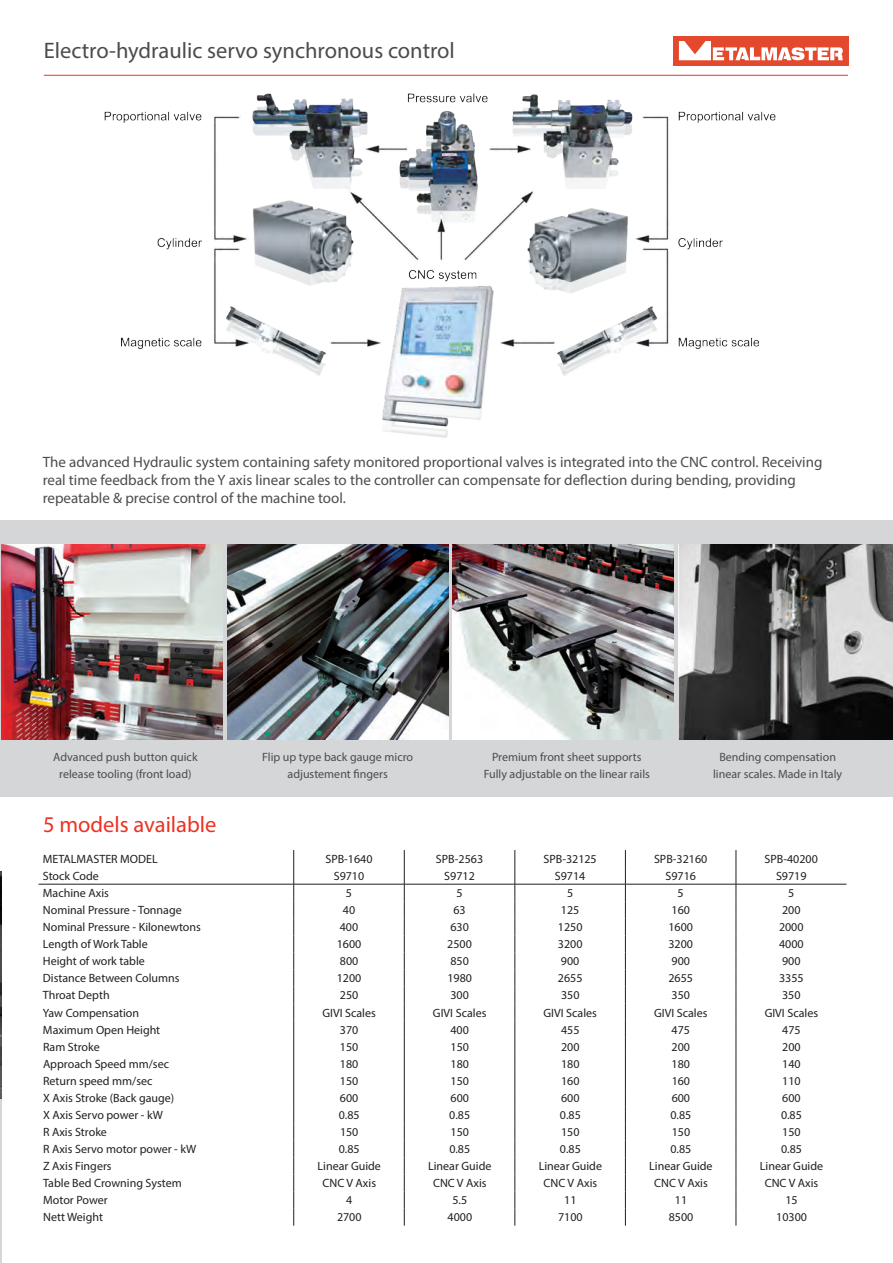
<style>
.page{position:relative;width:893px;height:1263px;background:#fff}
.page>*{position:absolute;margin:0;border:0;box-sizing:border-box;transform-origin:0 0}
.t1{font:22.5px "Myriad Pro";color:#4b4c4d}
.t2{font:22.5px "Myriad Pro";color:#ef3122}
.t3{font:15px/18px "Myriad Pro";color:#4b4c4d}
.t4{font:12px "Myriad Pro";color:#231f20}
.t5{font:12px/16.5px "Myriad Pro";color:#4b4c4d;text-align:center}
</style>
<div class="page">
<div style="left:1px;top:520px;width:892px;height:276px;background:#d5d6d8"></div>
<hr style="left:0;top:912px;width:1px;height:351px;background:#d5d6d8">
<img style="left:453px;top:545px;width:221px;height:194px">
<img style="left:678px;top:544px;width:215px;height:195px">
<img style="left:227px;top:545px;width:221px;height:194px">
<img style="left:1px;top:544px;width:222px;height:195px">
<img style="left:104px;top:93px;width:672px;height:345px">
<hr style="left:44px;top:75px;width:804px;height:1px;background:#ef3122">
<svg style="left:293px;top:850px;width:1px;height:376px"></svg>
<svg style="left:404px;top:850px;width:1px;height:376px"></svg>
<svg style="left:515px;top:850px;width:1px;height:376px"></svg>
<svg style="left:625px;top:850px;width:1px;height:376px"></svg>
<svg style="left:736px;top:850px;width:1px;height:376px"></svg>
<hr style="left:39px;top:884px;width:255px;height:1px;background:#231f20">
<hr style="left:294px;top:884px;width:110px;height:1px;background:#231f20">
<hr style="left:404px;top:884px;width:111px;height:1px;background:#231f20">
<hr style="left:515px;top:884px;width:110px;height:1px;background:#231f20">
<hr style="left:625px;top:884px;width:111px;height:1px;background:#231f20">
<hr style="left:736px;top:884px;width:110px;height:1px;background:#231f20">
<img style="left:0;top:872px;width:1px;height:227px">
<div style="left:673px;top:36px;width:176px;height:29px;background:#e4482d"></div>
<svg style="left:679px;top:41px;width:164px;height:19px"></svg>
<p class="t1" style="left:44px;top:36px;width:413px">Electro-hydraulic servo synchronous control</p>
<p class="t3" style="left:43px;top:452px;width:781px">The advanced Hydraulic system containing safety monitored proportional valves is integrated into the CNC control. Receiving real time feedback from the Y axis linear scales to the controller can compensate for deflection during bending, providing repeatable &amp; precise control of the machine tool.</p>
<p class="t5" style="left:53px;top:749px;width:146px">Advanced push button quick release tooling (front load)</p>
<p class="t5" style="left:484px;top:749px;width:168px">Premium front sheet supports<br>Fully adjustable on the linear rails</p>
<p class="t5" style="left:713px;top:749px;width:131px">Bending compensation linear scales. Made in Italy</p>
<p class="t5" style="left:262px;top:749px;width:152px">Flip up type back gauge micro adjustement fingers</p>
<p class="t2" style="left:43px;top:810px;width:175px">5 models available</p>
<p class="t4" style="left:43px;top:851px;width:116px">METALMASTER MODEL</p>
<p class="t4" style="left:325px;top:851px;width:49px">SPB-1640</p>
<p class="t4" style="left:436px;top:851px;width:49px">SPB-2563</p>
<p class="t4" style="left:543px;top:851px;width:55px">SPB-32125</p>
<p class="t4" style="left:654px;top:851px;width:55px">SPB-32160</p>
<p class="t4" style="left:765px;top:851px;width:55px">SPB-40200</p>
<p class="t4" style="left:43px;top:868px;width:58px">Stock Code</p>
<p class="t4" style="left:334px;top:868px;width:32px">S9710</p>
<p class="t4" style="left:444px;top:868px;width:32px">S9712</p>
<p class="t4" style="left:555px;top:868px;width:32px">S9714</p>
<p class="t4" style="left:665px;top:868px;width:32px">S9716</p>
<p class="t4" style="left:776px;top:868px;width:32px">S9719</p>
<p class="t4" style="left:43px;top:885px;width:68px">Machine Axis</p>
<p class="t4" style="left:346px;top:885px;width:8px">5</p>
<p class="t4" style="left:456px;top:885px;width:8px">5</p>
<p class="t4" style="left:567px;top:885px;width:8px">5</p>
<p class="t4" style="left:678px;top:885px;width:8px">5</p>
<p class="t4" style="left:788px;top:885px;width:8px">5</p>
<p class="t4" style="left:43px;top:903px;width:140px">Nominal Pressure - Tonnage</p>
<p class="t4" style="left:343px;top:903px;width:14px">40</p>
<p class="t4" style="left:453px;top:903px;width:14px">63</p>
<p class="t4" style="left:561px;top:903px;width:20px">125</p>
<p class="t4" style="left:671px;top:903px;width:20px">160</p>
<p class="t4" style="left:782px;top:903px;width:20px">200</p>
<p class="t4" style="left:43px;top:920px;width:160px">Nominal Pressure - Kilonewtons</p>
<p class="t4" style="left:340px;top:920px;width:20px">400</p>
<p class="t4" style="left:450px;top:920px;width:20px">630</p>
<p class="t4" style="left:558px;top:920px;width:26px">1250</p>
<p class="t4" style="left:668px;top:920px;width:26px">1600</p>
<p class="t4" style="left:779px;top:920px;width:26px">2000</p>
<p class="t4" style="left:43px;top:937px;width:106px">Length of Work Table</p>
<p class="t4" style="left:337px;top:937px;width:26px">1600</p>
<p class="t4" style="left:447px;top:937px;width:26px">2500</p>
<p class="t4" style="left:558px;top:937px;width:26px">3200</p>
<p class="t4" style="left:668px;top:937px;width:26px">3200</p>
<p class="t4" style="left:779px;top:937px;width:26px">4000</p>
<p class="t4" style="left:43px;top:954px;width:103px">Height of work table</p>
<p class="t4" style="left:340px;top:954px;width:20px">800</p>
<p class="t4" style="left:450px;top:954px;width:20px">850</p>
<p class="t4" style="left:561px;top:954px;width:20px">900</p>
<p class="t4" style="left:671px;top:954px;width:20px">900</p>
<p class="t4" style="left:782px;top:954px;width:20px">900</p>
<p class="t4" style="left:43px;top:971px;width:138px">Distance Between Columns</p>
<p class="t4" style="left:337px;top:971px;width:26px">1200</p>
<p class="t4" style="left:447px;top:971px;width:26px">1980</p>
<p class="t4" style="left:558px;top:971px;width:26px">2655</p>
<p class="t4" style="left:668px;top:971px;width:26px">2655</p>
<p class="t4" style="left:779px;top:971px;width:26px">3355</p>
<p class="t4" style="left:43px;top:988px;width:68px">Throat Depth</p>
<p class="t4" style="left:340px;top:988px;width:20px">250</p>
<p class="t4" style="left:450px;top:988px;width:20px">300</p>
<p class="t4" style="left:561px;top:988px;width:20px">350</p>
<p class="t4" style="left:672px;top:988px;width:20px">350</p>
<p class="t4" style="left:782px;top:988px;width:20px">350</p>
<p class="t4" style="left:43px;top:1005px;width:98px">Yaw Compensation</p>
<p class="t4" style="left:322px;top:1005px;width:55px">GIVI Scales</p>
<p class="t4" style="left:433px;top:1005px;width:55px">GIVI Scales</p>
<p class="t4" style="left:543px;top:1005px;width:55px">GIVI Scales</p>
<p class="t4" style="left:654px;top:1005px;width:55px">GIVI Scales</p>
<p class="t4" style="left:765px;top:1005px;width:55px">GIVI Scales</p>
<p class="t4" style="left:43px;top:1022px;width:119px">Maximum Open Height</p>
<p class="t4" style="left:340px;top:1022px;width:20px">370</p>
<p class="t4" style="left:450px;top:1022px;width:20px">400</p>
<p class="t4" style="left:561px;top:1022px;width:20px">455</p>
<p class="t4" style="left:672px;top:1022px;width:20px">475</p>
<p class="t4" style="left:782px;top:1022px;width:20px">475</p>
<p class="t4" style="left:43px;top:1039px;width:58px">Ram Stroke</p>
<p class="t4" style="left:340px;top:1039px;width:20px">150</p>
<p class="t4" style="left:450px;top:1039px;width:20px">150</p>
<p class="t4" style="left:561px;top:1039px;width:20px">200</p>
<p class="t4" style="left:672px;top:1039px;width:20px">200</p>
<p class="t4" style="left:782px;top:1039px;width:20px">200</p>
<p class="t4" style="left:43px;top:1056px;width:128px">Approach Speed mm/sec</p>
<p class="t4" style="left:340px;top:1056px;width:20px">180</p>
<p class="t4" style="left:450px;top:1056px;width:20px">180</p>
<p class="t4" style="left:561px;top:1056px;width:20px">180</p>
<p class="t4" style="left:672px;top:1056px;width:20px">180</p>
<p class="t4" style="left:782px;top:1056px;width:20px">140</p>
<p class="t4" style="left:43px;top:1073px;width:111px">Return speed mm/sec</p>
<p class="t4" style="left:340px;top:1073px;width:20px">150</p>
<p class="t4" style="left:450px;top:1073px;width:20px">150</p>
<p class="t4" style="left:561px;top:1073px;width:20px">160</p>
<p class="t4" style="left:672px;top:1073px;width:20px">160</p>
<p class="t4" style="left:782px;top:1073px;width:20px">110</p>
<p class="t4" style="left:43px;top:1090px;width:133px">X Axis Stroke (Back gauge)</p>
<p class="t4" style="left:340px;top:1090px;width:20px">600</p>
<p class="t4" style="left:451px;top:1090px;width:20px">600</p>
<p class="t4" style="left:561px;top:1090px;width:20px">600</p>
<p class="t4" style="left:672px;top:1090px;width:20px">600</p>
<p class="t4" style="left:782px;top:1090px;width:20px">600</p>
<p class="t4" style="left:43px;top:1107px;width:121px">X Axis Servo power - kW</p>
<p class="t4" style="left:339px;top:1107px;width:22px">0.85</p>
<p class="t4" style="left:449px;top:1107px;width:22px">0.85</p>
<p class="t4" style="left:560px;top:1107px;width:22px">0.85</p>
<p class="t4" style="left:670px;top:1107px;width:22px">0.85</p>
<p class="t4" style="left:781px;top:1107px;width:22px">0.85</p>
<p class="t4" style="left:43px;top:1125px;width:65px">R Axis Stroke</p>
<p class="t4" style="left:340px;top:1125px;width:20px">150</p>
<p class="t4" style="left:451px;top:1125px;width:20px">150</p>
<p class="t4" style="left:561px;top:1125px;width:20px">150</p>
<p class="t4" style="left:672px;top:1125px;width:20px">150</p>
<p class="t4" style="left:782px;top:1125px;width:20px">150</p>
<p class="t4" style="left:43px;top:1142px;width:155px">R Axis Servo motor power - kW</p>
<p class="t4" style="left:339px;top:1142px;width:22px">0.85</p>
<p class="t4" style="left:449px;top:1142px;width:22px">0.85</p>
<p class="t4" style="left:560px;top:1142px;width:22px">0.85</p>
<p class="t4" style="left:670px;top:1142px;width:22px">0.85</p>
<p class="t4" style="left:781px;top:1142px;width:22px">0.85</p>
<p class="t4" style="left:43px;top:1159px;width:70px">Z Axis Fingers</p>
<p class="t4" style="left:318px;top:1159px;width:65px">Linear Guide</p>
<p class="t4" style="left:428px;top:1159px;width:65px">Linear Guide</p>
<p class="t4" style="left:539px;top:1159px;width:65px">Linear Guide</p>
<p class="t4" style="left:649px;top:1159px;width:65px">Linear Guide</p>
<p class="t4" style="left:760px;top:1159px;width:65px">Linear Guide</p>
<p class="t4" style="left:43px;top:1176px;width:140px">Table Bed Crowning System</p>
<p class="t4" style="left:322px;top:1176px;width:55px">CNC V Axis</p>
<p class="t4" style="left:433px;top:1176px;width:55px">CNC V Axis</p>
<p class="t4" style="left:544px;top:1176px;width:55px">CNC V Axis</p>
<p class="t4" style="left:654px;top:1176px;width:55px">CNC V Axis</p>
<p class="t4" style="left:765px;top:1176px;width:55px">CNC V Axis</p>
<p class="t4" style="left:43px;top:1193px;width:66px">Motor Power</p>
<p class="t4" style="left:346px;top:1193px;width:8px">4</p>
<p class="t4" style="left:452px;top:1193px;width:16px">5.5</p>
<p class="t4" style="left:564px;top:1193px;width:14px">11</p>
<p class="t4" style="left:675px;top:1193px;width:14px">11</p>
<p class="t4" style="left:785px;top:1193px;width:14px">15</p>
<p class="t4" style="left:43px;top:1210px;width:61px">Nett Weight</p>
<p class="t4" style="left:337px;top:1210px;width:26px">2700</p>
<p class="t4" style="left:448px;top:1210px;width:26px">4000</p>
<p class="t4" style="left:558px;top:1210px;width:26px">7100</p>
<p class="t4" style="left:669px;top:1210px;width:26px">8500</p>
<p class="t4" style="left:776px;top:1210px;width:32px">10300</p>
</div>
